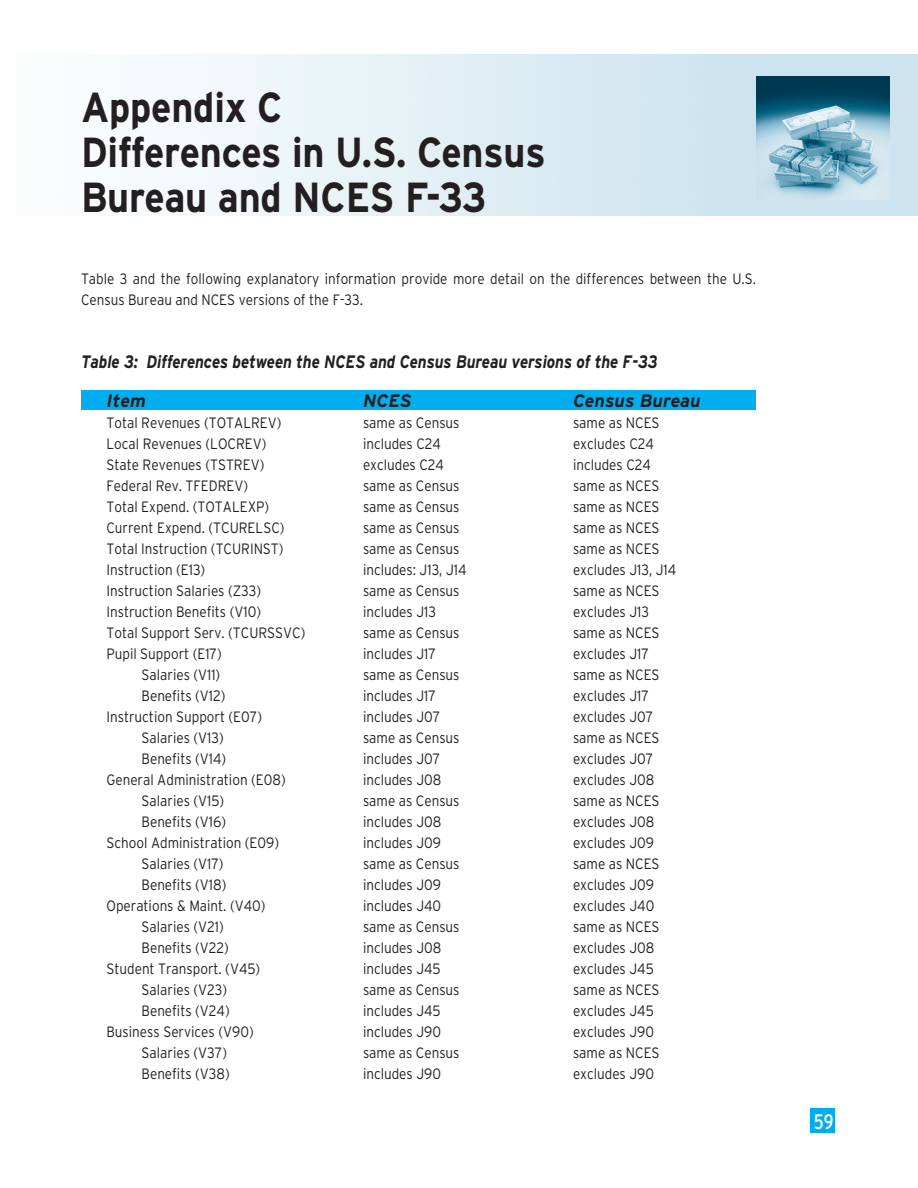
<style>
.page{position:relative;width:918px;height:1188px;background:#fff}
.page>*{position:absolute;margin:0;border:0;box-sizing:border-box;transform-origin:0 0}
.t1{font:700 42px/45px "Interstate";letter-spacing:-.005em;color:#231f20;scale:.9 1}
.t2{font:italic 700 18px/39px "Interstate";letter-spacing:-.005em;color:#231f20;scale:.85 1}
.t3{font:italic 700 18px "Interstate";letter-spacing:-.005em;color:#231f20}
.t4{font:300 15px/21px "Interstate";color:#231f20;scale:.9 1}
</style>
<div class="page">
<div style="left:810px;top:1108px;width:24px;height:25px;background:#00aeef"></div>
<div style="left:81px;top:390px;width:675px;height:20px;background:#00aeef"></div>
<img style="left:756px;top:76px;width:134px;height:123px">
<h1 class="t1" style="left:81px;top:84px;width:518px">Appendix C<br>Differences in U.S. Census<br>Bureau and NCES F-33</h1>
<p class="t4" style="left:81px;top:268px;width:752px">Table 3 and the following explanatory information provide more detail on the differences between the U.S.<br>Census Bureau and NCES versions of the F-33.</p>
<p class="t2" style="left:106px;top:342px;width:650px;text-indent:-26px">Table 3: Differences between the NCES and Census Bureau versions of the F-33<br>Item</p>
<p class="t3" style="left:363px;top:391px;width:50px">NCES</p>
<p class="t3" style="left:573px;top:391px;width:129px">Census Bureau</p>
<p class="t4" style="left:106px;top:412px;width:196px">Total Revenues (TOTALREV)</p>
<p class="t4" style="left:363px;top:412px;width:109px">same as Census</p>
<p class="t4" style="left:573px;top:412px;width:98px">same as NCES</p>
<p class="t4" style="left:106px;top:433px;width:179px">Local Revenues (LOCREV)</p>
<p class="t4" style="left:363px;top:433px;width:88px">includes C24</p>
<p class="t4" style="left:573px;top:433px;width:92px">excludes C24</p>
<p class="t4" style="left:106px;top:454px;width:177px">State Revenues (TSTREV)</p>
<p class="t4" style="left:363px;top:454px;width:92px">excludes C24</p>
<p class="t4" style="left:573px;top:454px;width:88px">includes C24</p>
<p class="t4" style="left:106px;top:475px;width:159px">Federal Rev. TFEDREV)</p>
<p class="t4" style="left:363px;top:475px;width:109px">same as Census</p>
<p class="t4" style="left:573px;top:475px;width:98px">same as NCES</p>
<p class="t4" style="left:106px;top:496px;width:182px">Total Expend. (TOTALEXP)</p>
<p class="t4" style="left:363px;top:496px;width:109px">same as Census</p>
<p class="t4" style="left:573px;top:496px;width:98px">same as NCES</p>
<p class="t4" style="left:106px;top:517px;width:199px">Current Expend. (TCURELSC)</p>
<p class="t4" style="left:363px;top:517px;width:109px">same as Census</p>
<p class="t4" style="left:573px;top:517px;width:98px">same as NCES</p>
<p class="t4" style="left:106px;top:538px;width:198px">Total Instruction (TCURINST)</p>
<p class="t4" style="left:363px;top:538px;width:109px">same as Census</p>
<p class="t4" style="left:573px;top:538px;width:98px">same as NCES</p>
<p class="t4" style="left:106px;top:559px;width:111px">Instruction (E13)</p>
<p class="t4" style="left:363px;top:559px;width:116px">includes: J13, J14</p>
<p class="t4" style="left:573px;top:559px;width:116px">excludes J13, J14</p>
<p class="t4" style="left:106px;top:580px;width:173px">Instruction Salaries (Z33)</p>
<p class="t4" style="left:363px;top:580px;width:109px">same as Census</p>
<p class="t4" style="left:573px;top:580px;width:98px">same as NCES</p>
<p class="t4" style="left:106px;top:601px;width:173px">Instruction Benefits (V10)</p>
<p class="t4" style="left:363px;top:601px;width:83px">includes J13</p>
<p class="t4" style="left:573px;top:601px;width:86px">excludes J13</p>
<p class="t4" style="left:106px;top:622px;width:223px">Total Support Serv. (TCURSSVC)</p>
<p class="t4" style="left:363px;top:622px;width:109px">same as Census</p>
<p class="t4" style="left:573px;top:622px;width:98px">same as NCES</p>
<p class="t4" style="left:106px;top:643px;width:130px">Pupil Support (E17)</p>
<p class="t4" style="left:363px;top:643px;width:83px">includes J17</p>
<p class="t4" style="left:573px;top:643px;width:86px">excludes J17</p>
<p class="t4" style="left:142px;top:664px;width:89px">Salaries (V11)</p>
<p class="t4" style="left:363px;top:664px;width:109px">same as Census</p>
<p class="t4" style="left:573px;top:664px;width:98px">same as NCES</p>
<p class="t4" style="left:142px;top:685px;width:95px">Benefits (V12)</p>
<p class="t4" style="left:363px;top:685px;width:83px">includes J17</p>
<p class="t4" style="left:573px;top:685px;width:86px">excludes J17</p>
<p class="t4" style="left:106px;top:706px;width:174px">Instruction Support (E07)</p>
<p class="t4" style="left:363px;top:706px;width:87px">includes J07</p>
<p class="t4" style="left:573px;top:706px;width:91px">excludes J07</p>
<p class="t4" style="left:142px;top:727px;width:93px">Salaries (V13)</p>
<p class="t4" style="left:363px;top:727px;width:109px">same as Census</p>
<p class="t4" style="left:573px;top:727px;width:98px">same as NCES</p>
<p class="t4" style="left:142px;top:748px;width:96px">Benefits (V14)</p>
<p class="t4" style="left:363px;top:748px;width:87px">includes J07</p>
<p class="t4" style="left:573px;top:748px;width:91px">excludes J07</p>
<p class="t4" style="left:106px;top:769px;width:201px">General Administration (E08)</p>
<p class="t4" style="left:363px;top:769px;width:89px">includes J08</p>
<p class="t4" style="left:573px;top:769px;width:92px">excludes J08</p>
<p class="t4" style="left:142px;top:790px;width:93px">Salaries (V15)</p>
<p class="t4" style="left:363px;top:790px;width:109px">same as Census</p>
<p class="t4" style="left:573px;top:790px;width:98px">same as NCES</p>
<p class="t4" style="left:142px;top:811px;width:95px">Benefits (V16)</p>
<p class="t4" style="left:363px;top:811px;width:89px">includes J08</p>
<p class="t4" style="left:573px;top:811px;width:92px">excludes J08</p>
<p class="t4" style="left:106px;top:832px;width:193px">School Administration (E09)</p>
<p class="t4" style="left:363px;top:832px;width:88px">includes J09</p>
<p class="t4" style="left:573px;top:832px;width:92px">excludes J09</p>
<p class="t4" style="left:142px;top:853px;width:93px">Salaries (V17)</p>
<p class="t4" style="left:363px;top:853px;width:109px">same as Census</p>
<p class="t4" style="left:573px;top:853px;width:98px">same as NCES</p>
<p class="t4" style="left:142px;top:874px;width:96px">Benefits (V18)</p>
<p class="t4" style="left:363px;top:874px;width:88px">includes J09</p>
<p class="t4" style="left:573px;top:874px;width:92px">excludes J09</p>
<p class="t4" style="left:106px;top:895px;width:178px">Operations &amp; Maint. (V40)</p>
<p class="t4" style="left:363px;top:895px;width:89px">includes J40</p>
<p class="t4" style="left:573px;top:895px;width:92px">excludes J40</p>
<p class="t4" style="left:142px;top:916px;width:93px">Salaries (V21)</p>
<p class="t4" style="left:363px;top:916px;width:109px">same as Census</p>
<p class="t4" style="left:573px;top:916px;width:98px">same as NCES</p>
<p class="t4" style="left:142px;top:937px;width:99px">Benefits (V22)</p>
<p class="t4" style="left:363px;top:937px;width:89px">includes J08</p>
<p class="t4" style="left:573px;top:937px;width:92px">excludes J08</p>
<p class="t4" style="left:106px;top:958px;width:172px">Student Transport. (V45)</p>
<p class="t4" style="left:363px;top:958px;width:88px">includes J45</p>
<p class="t4" style="left:573px;top:958px;width:91px">excludes J45</p>
<p class="t4" style="left:142px;top:979px;width:97px">Salaries (V23)</p>
<p class="t4" style="left:363px;top:979px;width:109px">same as Census</p>
<p class="t4" style="left:573px;top:979px;width:98px">same as NCES</p>
<p class="t4" style="left:142px;top:1000px;width:99px">Benefits (V24)</p>
<p class="t4" style="left:363px;top:1000px;width:88px">includes J45</p>
<p class="t4" style="left:573px;top:1000px;width:91px">excludes J45</p>
<p class="t4" style="left:106px;top:1021px;width:165px">Business Services (V90)</p>
<p class="t4" style="left:363px;top:1021px;width:88px">includes J90</p>
<p class="t4" style="left:573px;top:1021px;width:92px">excludes J90</p>
<p class="t4" style="left:142px;top:1042px;width:96px">Salaries (V37)</p>
<p class="t4" style="left:363px;top:1042px;width:109px">same as Census</p>
<p class="t4" style="left:573px;top:1042px;width:98px">same as NCES</p>
<p class="t4" style="left:142px;top:1063px;width:99px">Benefits (V38)</p>
<p class="t4" style="left:363px;top:1063px;width:88px">includes J90</p>
<p class="t4" style="left:573px;top:1063px;width:92px">excludes J90</p>
</div>
